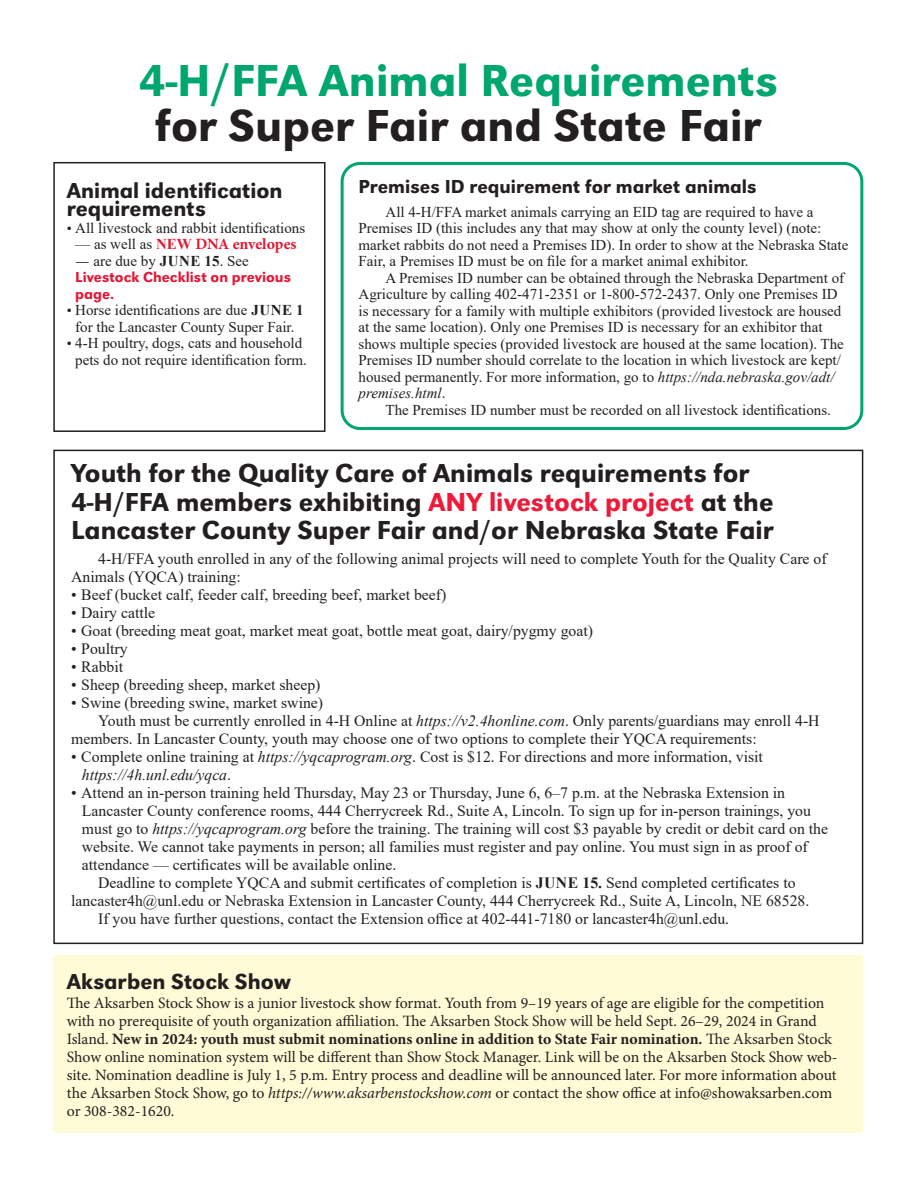
<style>
.page{position:relative;width:918px;height:1188px;background:#fff}
.page>*{position:absolute;margin:0;border:0;box-sizing:border-box;transform-origin:0 0}
.Headline_--_UNL_Toolbox{font:500 46.5px/45px "URW Grotesk";color:#00a670;text-align:center}
.Subhead_--_UNL_Toolbox{font:500 27px/28.5px "URW Grotesk";color:#231f20}
.Subhead_--_UNL_Toolbox-2{font:500 22.5px/18px "URW Grotesk";color:#231f20}
.Subhead_--_UNL_Toolbox-3{font:500 19.5px "URW Grotesk";color:#231f20}
.Bullets_indented_--_UNL_Toolbox{font:15.75px/18px "Times New Roman";color:#231f20}
.Body_text_--_UNL_Toolbox{font:15.75px/18px "Minion Pro";letter-spacing:-.005em;color:#231f20}
.Body_text_--_UNL_Toolbox-2{font:15.75px/18px "Times New Roman";color:#231f20}
.Body_text_--_UNL_Toolbox-3{font:700 15.75px "Minion Pro";letter-spacing:-.005em;color:#e01931}
.Body_text_--_UNL_Toolbox-4{font:15px/16.5px "Times New Roman";color:#231f20;text-align:center}
.Body_text_--_UNL_Toolbox-5{font:500 15px/16.5px "URW Grotesk";color:#e51836}
.s1{color:#231f20}
.s2{font-size:14.25px}
.s3{font-family:"Times New Roman";font-weight:400;font-size:15px;color:#231f20}
.s4{font-family:"Times New Roman";font-size:15px}
.s5{font-family:"Minion Pro";font-weight:400;font-size:15.75px;color:#231f20}
.s6{font-family:"Times New Roman";font-weight:400;color:#231f20}
.s7{font-family:"Times New Roman";font-weight:700;color:#231f20}
.s8{font-weight:700}
.s9{font-style:italic}
.s10{color:#ed1a3a}
</style>
<div class="page">
<div style="left:53px;top:955px;width:810px;height:177px;background:#fffbd6"></div>
<div style="left:53px;top:162px;width:273px;height:270px;border:2px solid #231f20"></div>
<div style="left:341px;top:162px;width:522px;height:268px;border:3px solid #00a670;border-radius:18px"></div>
<p class="Headline_--_UNL_Toolbox" style="left:139px;top:58px;width:641px">4-H/FFA Animal Requirements <span class="s1">for Super Fair and State Fair</span></p>
<p class="Subhead_--_UNL_Toolbox-2" style="left:67px;top:182px;width:217px">Animal identification requirements</p>
<p class="Body_text_--_UNL_Toolbox-4" style="left:67px;top:219px;width:240px"><span class="s2">•</span> All livestock and rabbit identifications</p>
<p class="Body_text_--_UNL_Toolbox-3" style="left:75px;top:233px;width:223px"><span class="s3">— as well as</span> <span class="s4">NEW</span> DNA envelopes</p>
<p class="Body_text_--_UNL_Toolbox-5" style="left:75px;top:253px;width:217px"><span class="s5">—</span> <span class="s6">are due by</span> <span class="s7">JUNE 15</span><span class="s6">. See<br></span>Livestock Checklist on previous page.</p>
<p class="Body_text_--_UNL_Toolbox-4" style="left:67px;top:302px;width:238px"><span class="s2">•</span> Horse identifications are due <span class="s8">JUNE 1 </span>for the Lancaster County Super Fair.</p>
<p class="Body_text_--_UNL_Toolbox-4" style="left:67px;top:335px;width:242px"><span class="s2">•</span> 4-H poultry, dogs, cats and household pets do not require identification form.</p>
<p class="Subhead_--_UNL_Toolbox-3" style="left:359px;top:175px;width:400px">Premises ID requirement for market animals</p>
<p class="Body_text_--_UNL_Toolbox-4" style="left:359px;top:203px;width:491px;text-align:left;text-indent:27px">All 4-H/FFA market animals carrying an EID tag are required to have a Premises ID (this includes any that may show at only the county level) (note: market rabbits do not need a Premises ID). In order to show at the Nebraska State Fair, a Premises ID must be on file for a market animal exhibitor.</p>
<p class="Body_text_--_UNL_Toolbox-4" style="left:359px;top:269px;width:487px;text-align:left;text-indent:27px">A Premises ID number can be obtained through the Nebraska Department of Agriculture by calling 402-471-2351 or 1-800-572-2437. Only one Premises ID is necessary for a family with multiple exhibitors (provided livestock are housed at the same location). Only one Premises ID is necessary for an exhibitor that shows multiple species (provided livestock are housed at the same location). The Premises ID number should correlate to the location in which livestock are kept/ housed permanently. For more information, go to <span class="s9">https://nda.nebraska.gov/adt/ premises.html</span>.</p>
<p class="Body_text_--_UNL_Toolbox-4" style="left:386px;top:401px;width:447px">The Premises ID number must be recorded on all livestock identifications.</p>
<p class="Subhead_--_UNL_Toolbox" style="left:71px;top:459px;width:704px">Youth for the Quality Care of Animals requirements for<br>4-H/FFA members exhibiting <span class="s10">ANY livestock project</span> at the<br>Lancaster County Super Fair and/or Nebraska State Fair</p>
<p class="Body_text_--_UNL_Toolbox-2" style="left:71px;top:549px;width:757px;text-indent:27px">4-H/FFA youth enrolled in any of the following animal projects will need to complete Youth for the Quality Care of<br>Animals (YQCA) training:</p>
<p class="Bullets_indented_--_UNL_Toolbox" style="left:71px;top:585px;width:377px">• Beef (bucket calf, feeder calf, breeding beef, market beef)</p>
<p class="Bullets_indented_--_UNL_Toolbox" style="left:71px;top:603px;width:86px">• Dairy cattle</p>
<p class="Bullets_indented_--_UNL_Toolbox" style="left:71px;top:621px;width:523px">• Goat (breeding meat goat, market meat goat, bottle meat goat, dairy/pygmy goat)</p>
<p class="Bullets_indented_--_UNL_Toolbox" style="left:71px;top:639px;width:58px">• Poultry</p>
<p class="Bullets_indented_--_UNL_Toolbox" style="left:71px;top:657px;width:54px">• Rabbit</p>
<p class="Bullets_indented_--_UNL_Toolbox" style="left:71px;top:675px;width:251px">• Sheep (breeding sheep, market sheep)</p>
<p class="Bullets_indented_--_UNL_Toolbox" style="left:71px;top:693px;width:254px">• Swine (breeding swine, market swine)</p>
<p class="Bullets_indented_--_UNL_Toolbox" style="left:71px;top:711px;width:750px;text-indent:27px">Youth must be currently enrolled in 4-H Online at <span class="s9">https://v2.4honline.com</span>. Only parents/guardians may enroll 4-H members. In Lancaster County, youth may choose one of two options to complete their YQCA requirements:</p>
<p class="Bullets_indented_--_UNL_Toolbox" style="left:82px;top:747px;width:683px;text-indent:-11px">• Complete online training at <span class="s9">https://yqcaprogram.org</span>. Cost is $12. For directions and more information, visit <span class="s9">https://4h.unl.edu/yqca</span>.</p>
<p class="Bullets_indented_--_UNL_Toolbox" style="left:82px;top:783px;width:748px;text-indent:-11px">• Attend an in-person training held Thursday, May 23 or Thursday, June 6, 6–7 p.m. at the Nebraska Extension in Lancaster County conference rooms, 444 Cherrycreek Rd., Suite A, Lincoln. To sign up for in-person trainings, you must go to <span class="s9">https://yqcaprogram.org</span> before the training. The training will cost $3 payable by credit or debit card on the website. We cannot take payments in person; all families must register and pay online. You must sign in as proof of attendance — certificates will be available online.</p>
<p class="Bullets_indented_--_UNL_Toolbox" style="left:71px;top:873px;width:740px;text-indent:27px">Deadline to complete YQCA and submit certificates of completion is <span class="s8">JUNE 15.</span> Send completed certificates to lancaster4h@unl.edu or Nebraska Extension in Lancaster County, 444 Cherrycreek Rd., Suite A, Lincoln, NE 68528.</p>
<p class="Bullets_indented_--_UNL_Toolbox" style="left:98px;top:909px;width:633px">If you have further questions, contact the Extension office at 402-441-7180 or lancaster4h@unl.edu.</p>
<p class="Subhead_--_UNL_Toolbox-2" style="left:67px;top:973px;width:226px">Aksarben Stock Show</p>
<p class="Body_text_--_UNL_Toolbox" style="left:67px;top:994px;width:772px">The Aksarben Stock Show is a junior livestock show format. Youth from 9–19 years of age are eligible for the competition with no prerequisite of youth organization affiliation. The Aksarben Stock Show will be held Sept. 26–29, 2024 in Grand Island. <span class="s8">New in 2024: youth must submit nominations online in addition to State Fair nomination.</span> The Aksarben Stock Show online nomination system will be different than Show Stock Manager. Link will be on the Aksarben Stock Show web&shy;site. Nomination deadline is July 1, 5 p.m. Entry process and deadline will be announced later. For more information about the Aksarben Stock Show, go to <span class="s9">https://www.aksarbenstockshow.com</span> or contact the show office at info@showaksarben.com or 308-382-1620.</p>
</div>
